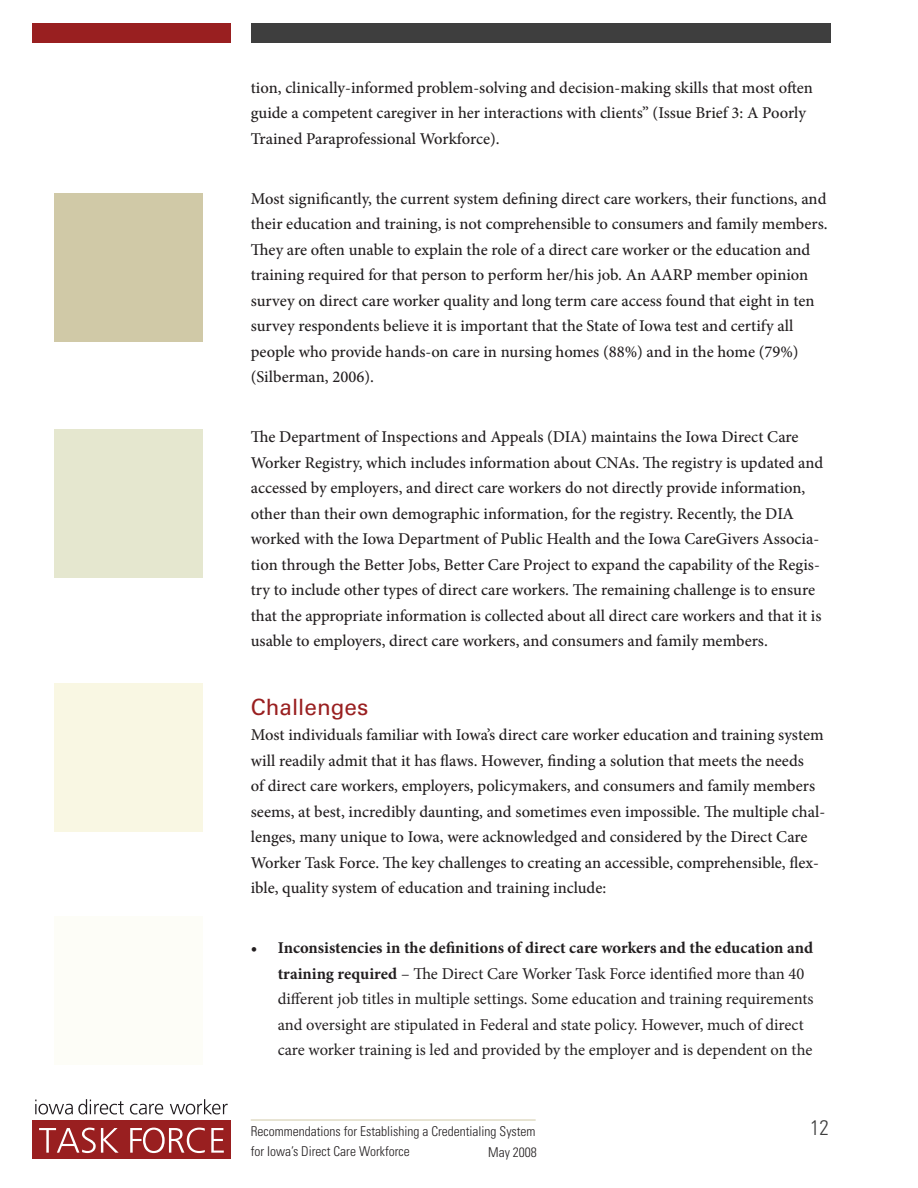
<style>
.page{position:relative;width:918px;height:1188px;background:#fff}
.page>*{position:absolute;margin:0;border:0;box-sizing:border-box;transform-origin:0 0}
.Title_Text{font:22.5px "Univers LT Std";color:#991f20}
.t1{font:300 condensed 21px "Univers LT Std";color:#3e3e3e}
.Body_Text{font:500 16.5px/25.5px "Minion Pro";color:#231f20}
.Body_Text-2{font:16.5px/25.5px "Minion Pro";color:#231f20}
.t2{font:300 condensed 13.5px/19.5px "Univers LT Std";color:#231f20}
.s1{font-weight:700}
</style>
<div class="page">
<div style="left:32px;top:23px;width:199px;height:20px;background:#991f20"></div>
<div style="left:251px;top:23px;width:579px;height:20px;background:#3e3e3e"></div>
<svg style="left:35px;top:1099px;width:89px;height:15px"></svg>
<svg style="left:130px;top:1104px;width:33px;height:10px"></svg>
<svg style="left:170px;top:1099px;width:58px;height:15px"></svg>
<div style="left:32px;top:1120px;width:199px;height:39px;background:#991f20"></div>
<svg style="left:39px;top:1128px;width:80px;height:25px"></svg>
<svg style="left:130px;top:1128px;width:75px;height:25px"></svg>
<svg style="left:211px;top:1128px;width:13px;height:25px"></svg>
<hr style="left:251px;top:1120px;width:285px;height:1px;background:#d0c9a7">
<div style="left:54px;top:193px;width:148px;height:149px;background:#d0c9a7"></div>
<div style="left:54px;top:429px;width:148px;height:149px;background:#e5e7cf"></div>
<div style="left:54px;top:684px;width:148px;height:148px;background:#f9f7e3"></div>
<div style="left:54px;top:916px;width:148px;height:149px;background:#fdfdf7"></div>
<p class="Body_Text" style="left:251px;top:75px;width:564px">tion, clinically-informed problem-solving and decision-making skills that most often guide a competent caregiver in her interactions with clients” (Issue Brief 3: A Poorly<br>Trained Paraprofessional Workforce).</p>
<p class="Body_Text" style="left:251px;top:186px;width:578px">Most significantly, the current system defining direct care workers, their functions, and their education and training, is not comprehensible to consumers and family members.<br>They are often unable to explain the role of a direct care worker or the education and training required for that person to perform her/his job. An AARP member opinion survey on direct care worker quality and long term care access found that eight in ten survey respondents believe it is important that the State of Iowa test and certify all people who provide hands-on care in nursing homes (88%) and in the home (79%) (Silberman, 2006).</p>
<p class="Body_Text" style="left:251px;top:425px;width:574px">The Department of Inspections and Appeals (DIA) maintains the Iowa Direct Care Worker Registry, which includes information about CNAs. The registry is updated and accessed by employers, and direct care workers do not directly provide information, other than their own demographic information, for the registry. Recently, the DIA worked with the Iowa Department of Public Health and the Iowa CareGivers Associa&shy;tion through the Better Jobs, Better Care Project to expand the capability of the Regis&shy;try to include other types of direct care workers. The remaining challenge is to ensure that the appropriate information is collected about all direct care workers and that it is usable to employers, direct care workers, and consumers and family members.</p>
<p class="Title_Text" style="left:251px;top:694px;width:119px">Challenges</p>
<p class="Body_Text" style="left:251px;top:722px;width:576px">Most individuals familiar with Iowa’s direct care worker education and training system will readily admit that it has flaws. However, finding a solution that meets the needs<br>of direct care workers, employers, policymakers, and consumers and family members seems, at best, incredibly daunting, and sometimes even impossible. The multiple chal&shy;lenges, many unique to Iowa, were acknowledged and considered by the Direct Care Worker Task Force. The key challenges to creating an accessible, comprehensible, flex&shy;ible, quality system of education and training include:</p>
<p class="Body_Text-2" style="left:278px;top:935px;width:537px;text-indent:-27px"><span class="s1">• Inconsistencies in the definitions of direct care workers and the education and training required</span> – The Direct Care Worker Task Force identified more than 40 different job titles in multiple settings. Some education and training requirements and oversight are stipulated in Federal and state policy. However, much of direct care worker training is led and provided by the employer and is dependent on the</p>
<p class="t2" style="left:251px;top:1122px;width:286px">Recommendations for Establishing a Credentialing System for Iowa’s Direct Care Workforce</p>
<p class="t2" style="left:488px;top:1142px;width:50px">May 2008</p>
<p class="t1" style="left:810px;top:1115px;width:20px">12</p>
</div>
